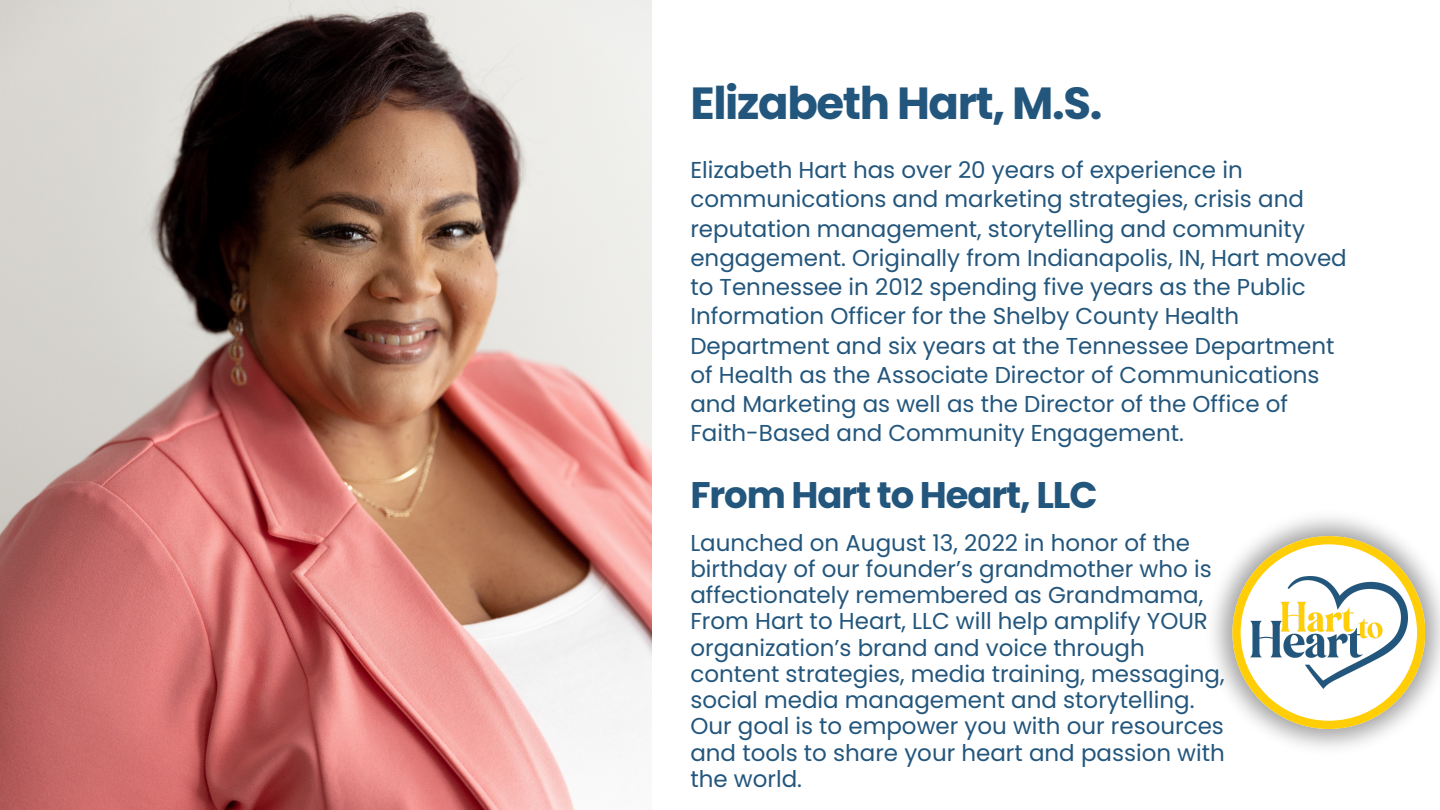
<style>
.page{position:relative;width:1440px;height:810px;background:#fff}
.page>*{position:absolute;margin:0;border:0;box-sizing:border-box;transform-origin:0 0}
.t1{font:700 45px "Poppins";letter-spacing:-.03em;color:#23567c}
.t2{font:700 37px "Poppins";letter-spacing:-.03em;color:#23567c}
.t3{font:23px/29.2px "Poppins";color:#23567c}
</style>
<div class="page">
<svg style="left:1232px;top:536px;width:193px;height:193px"></svg>
<img style="left:0;top:0;width:652px;height:810px">
<img style="left:1250px;top:577px;width:158px;height:111px">
<h2 class="t1" style="left:690px;top:72px;width:414px">Elizabeth Hart, M.S.</h2>
<p class="t3" style="left:690px;top:155px;width:658px">Elizabeth Hart has over 20 years of experience in communications and marketing strategies, crisis and reputation management, storytelling and community engagement. Originally from Indianapolis, IN, Hart moved to Tennessee in 2012 spending five years as the Public Information Officer for the Shelby County Health Department and six years at the Tennessee Department of Health as the Associate Director of Communications and Marketing as well as the Director of the Office of Faith-Based and Community Engagement.</p>
<p class="t2" style="left:690px;top:469px;width:409px">From Hart to Heart, LLC</p>
<p class="t3" style="left:690px;top:529px;width:536px;line-height:26.2px">Launched on August 13, 2022 in honor of the birthday of our founder’s grandmother who is affectionately remembered as Grandmama, From Hart to Heart, LLC will help amplify YOUR organization’s brand and voice through content strategies, media training, messaging, social media management and storytelling.<br>Our goal is to empower you with our resources and tools to share your heart and passion with the world.</p>
</div>
